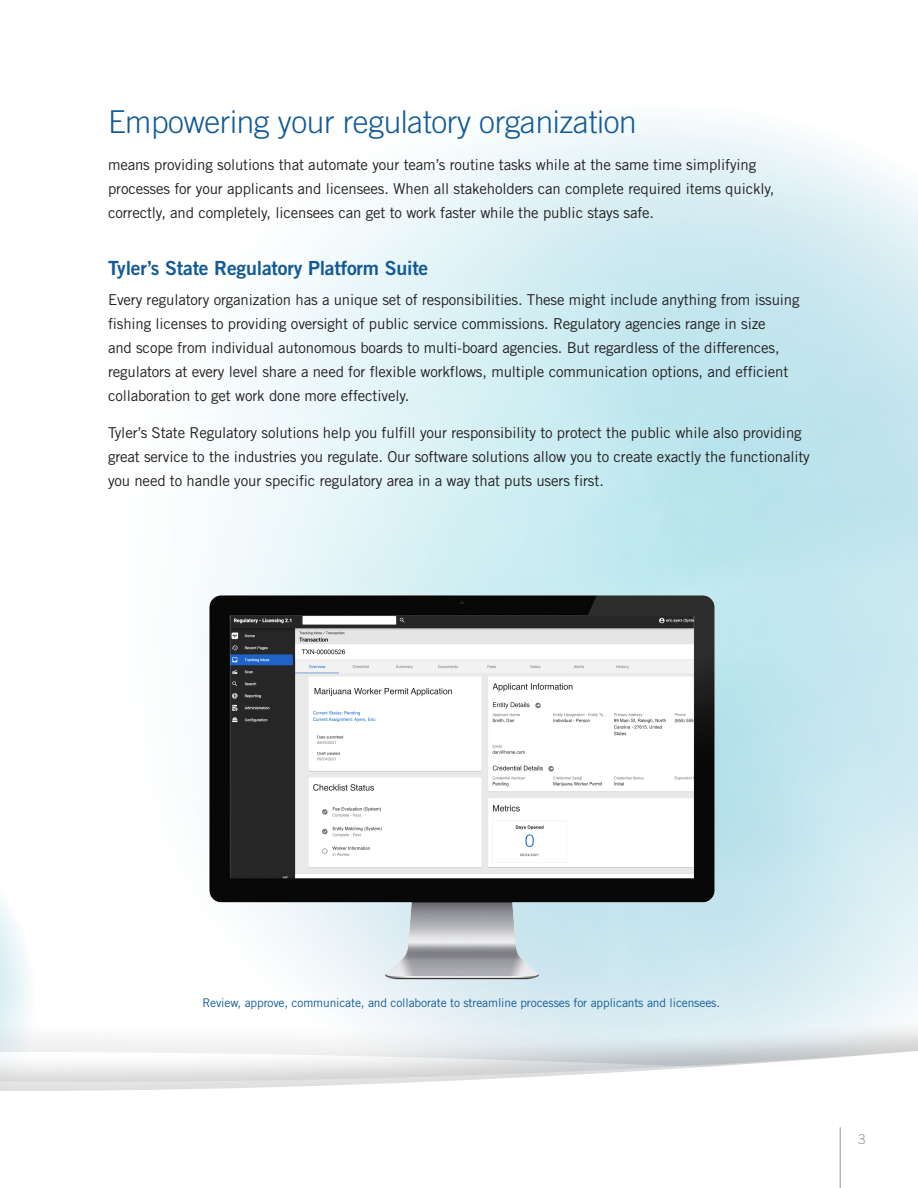
<style>
.page{position:relative;width:918px;height:1188px;background:#fff}
.page>*{position:absolute;margin:0;border:0;box-sizing:border-box;transform-origin:0 0}
.Blue_headline_thin{font:300 31.5px "Trade Gothic";letter-spacing:-.01em;color:#125a96}
.blue_header{font:19.5px "Trade Gothic Bold Two";letter-spacing:-.01em;color:#125a96}
.Body{font:15px/24px "Trade Gothic";letter-spacing:-.01em;color:#231f20}
.t1{font:300 13.5px "Trade Gothic";color:#939598}
.Body-2{font:12px "Trade Gothic";letter-spacing:-.01em;color:#125a96}
</style>
<div class="page">
<div style="left:0;top:983px;width:918px;height:205px;background:#231f20;opacity:.15"></div>
<div style="left:0;top:1015px;width:918px;height:173px;background:#231f20;opacity:.15"></div>
<svg style="left:0;top:1049px;width:918px;height:139px"></svg>
<hr style="left:840px;top:1127px;width:1px;height:61px;background:#939598">
<img style="left:201px;top:588px;width:523px;height:399px">
<p class="Blue_headline_thin" style="left:108px;top:103px;width:530px">Empowering your regulatory organization</p>
<p class="Body" style="left:108px;top:153px;width:668px">means providing solutions that automate your team’s routine tasks while at the same time simplifying processes for your applicants and licensees. When all stakeholders can complete required items quickly, correctly, and completely, licensees can get to work faster while the public stays safe.</p>
<p class="blue_header" style="left:108px;top:256px;width:322px">Tyler’s State Regulatory Platform Suite</p>
<p class="Body" style="left:108px;top:287px;width:693px">Every regulatory organization has a unique set of responsibilities. These might include anything from issuing fishing licenses to providing oversight of public service commissions. Regulatory agencies range in size<br>and scope from individual autonomous boards to multi-board agencies. But regardless of the differences, regulators at every level share a need for flexible workflows, multiple communication options, and efficient collaboration to get work done more effectively.</p>
<p class="Body" style="left:108px;top:421px;width:703px">Tyler’s State Regulatory solutions help you fulfill your responsibility to protect the public while also providing great service to the industries you regulate. Our software solutions allow you to create exactly the functionality you need to handle your specific regulatory area in a way that puts users first.</p>
<p class="Body-2" style="left:202px;top:995px;width:519px">Review, approve, communicate, and collaborate to streamline processes for applicants and licensees.</p>
<p class="t1" style="left:858px;top:1131px;width:9px">3</p>
</div>
